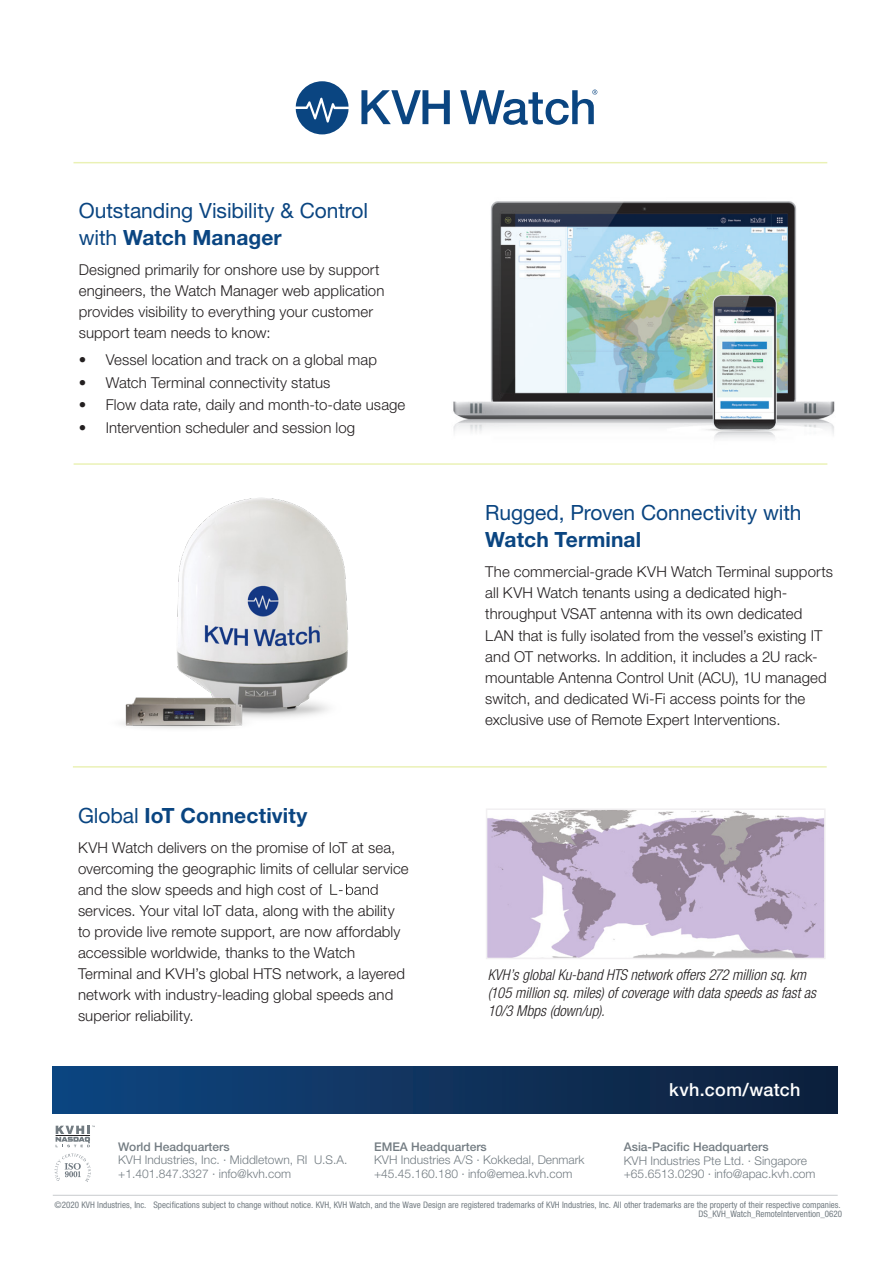
<style>
.page{position:relative;width:893px;height:1263px;background:#fff}
.page>*{position:absolute;margin:0;border:0;box-sizing:border-box;transform-origin:0 0}
.t1{font:21px/27px "Helvetica Neue LT";letter-spacing:-.005em;color:#0a4581}
.t2{font:700 21px "Helvetica Neue LT";letter-spacing:.005em;color:#0a4581}
.Subtitles{font:500 18px "Helvetica Neue LT";letter-spacing:.02em;color:#fff}
.t3{font:300 15px/21px "Helvetica Neue LT";letter-spacing:.005em;color:#231f20}
.t4{font:italic 300 condensed 15px/18px "Helvetica Neue LT";color:#231f20}
.Product_Callouts{font:300 12px/13.5px "Helvetica Neue LT";color:#737c82}
.t5{font:condensed 9px/9.1px "Helvetica Neue LT";color:#737c82;text-align:right}
.s1{font-weight:700}
.s2{font-weight:400}
.s3{font-weight:500}
</style>
<div class="page">
<div style="left:52px;top:1067px;width:785px;height:46px;background:linear-gradient(to right,#0f4681,#0e1f3a)"></div>
<hr style="left:53px;top:1195px;width:785px;height:1px;background:#737c82">
<svg style="left:56px;top:1126px;width:39px;height:21px"></svg>
<svg style="left:55px;top:1153px;width:36px;height:29px"></svg>
<svg style="left:330px;top:884px;width:48px;height:11px"></svg>
<svg style="left:361px;top:90px;width:89px;height:34px"></svg>
<svg style="left:460px;top:90px;width:137px;height:35px"></svg>
<svg style="left:296px;top:81px;width:53px;height:53px"></svg>
<img style="left:121px;top:497px;width:227px;height:232px">
<hr style="left:73px;top:162px;width:754px;height:1px;background:#cbdc45">
<img style="left:489px;top:811px;width:334px;height:145px">
<div style="left:486px;top:808px;width:340px;height:151px;border:2px solid #f2f0f2"></div>
<img style="left:453px;top:201px;width:382px;height:238px">
<hr style="left:74px;top:463px;width:753px;height:2px;background:#cbdc45">
<hr style="left:73px;top:766px;width:754px;height:2px;background:#cbdc45">
<p class="t1" style="left:79px;top:197px;width:291px">Outstanding Visibility &amp; Control with <span class="s1">Watch Manager</span></p>
<p class="t3" style="left:79px;top:259px;width:307px">Designed primarily for onshore use by support engineers, the Watch Manager web application provides visibility to everything your customer support team needs to know:</p>
<p class="t3" style="left:79px;top:349px;width:300px">• Vessel location and track on a global map</p>
<p class="t3" style="left:79px;top:371px;width:253px">• Watch Terminal connectivity status</p>
<p class="t3" style="left:79px;top:394px;width:328px">• Flow data rate, daily and month-to-date usage</p>
<p class="t3" style="left:79px;top:416px;width:278px">• Intervention scheduler and session log</p>
<h1 class="t2" style="left:78px;top:802px;width:231px"><span class="s2">Global</span> IoT Connectivity</h1>
<p class="t3" style="left:78px;top:837px;width:332px">KVH Watch delivers on the promise of IoT at sea, overcoming the geographic limits of cellular service and the slow speeds and high cost of<br>services. Your vital IoT data, along with the ability to provide live remote support, are now affordably accessible worldwide, thanks to the Watch Terminal and KVH’s global HTS network, a layered network with industry-leading global speeds and superior reliability.</p>
<h1 class="t1" style="left:485px;top:499px;width:318px">Rugged, Proven Connectivity with</h1>
<h1 class="t2" style="left:485px;top:527px;width:157px">Watch Terminal</h1>
<p class="t3" style="left:485px;top:561px;width:349px">The commercial-grade KVH Watch Terminal supports all KVH Watch tenants using a dedicated high&shy;throughput VSAT antenna with its own dedicated LAN that is fully isolated from the vessel’s existing IT and OT networks. In addition, it includes a 2U rack&shy;mountable Antenna Control Unit (ACU), 1U managed switch, and dedicated Wi-Fi access points for the exclusive use of Remote Expert Interventions.</p>
<p class="t4" style="left:488px;top:966px;width:330px">KVH’s global Ku-band HTS network offers 272 million sq. km (105 million sq. miles) of coverage with data speeds as fast as<br>10/3 Mbps (down/up).</p>
<p class="Subtitles" style="left:669px;top:1078px;width:133px">kvh.com/watch</p>
<p class="Product_Callouts" style="left:118px;top:1139px;width:231px"><span class="s3">World Headquarters<br></span>KVH Industries, Inc. · Middletown, RI U.S.A. +1.401.847.3327 · info@kvh.com</p>
<p class="Product_Callouts" style="left:624px;top:1140px;width:193px"><span class="s3">Asia-Pacific Headquarters<br></span>KVH Industries Pte Ltd. · Singapore +65.6513.0290 · info@apac.kvh.com</p>
<p class="t5" style="left:55px;top:1200px;width:789px">©2020 KVH Industries, Inc. Specifications subject to change without notice. KVH, KVH Watch, and the Wave Design are registered trademarks of KVH Industries, Inc. All other trademarks are the property of their respective companies.<br>DS_KVH_Watch_RemoteIntervention_0620</p>
<p class="Product_Callouts" style="left:374px;top:1139px;width:212px"><span class="s3">EMEA Headquarters<br></span>KVH Industries A/S · Kokkedal, Denmark +45.45.160.180 · info@emea.kvh.com</p>
</div>
